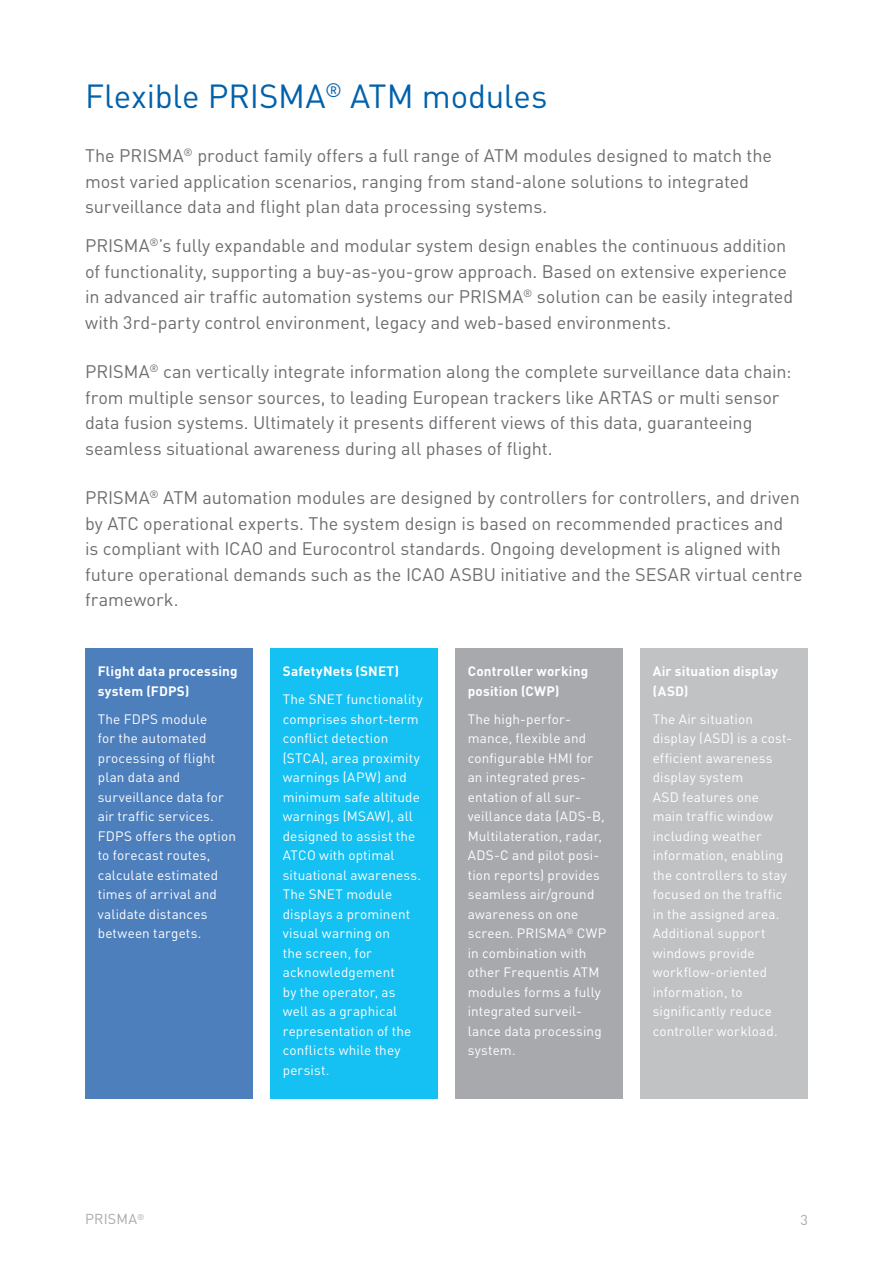
<style>
.page{position:relative;width:893px;height:1263px;background:#fff}
.page>*{position:absolute;margin:0;border:0;box-sizing:border-box;transform-origin:0 0}
._02_FRQ_I_headline_h{font:33px "DINOT";letter-spacing:-.005em;color:#0161aa}
.Introtext{font:18px/25.5px "DINOT";letter-spacing:-.005em;color:#6c6d70}
.t1{font:14.25px "DINOT";letter-spacing:.015em;color:#a8a9ad}
.Ref_copy{font:13.5px/19.5px "DINOT";letter-spacing:.01em;color:#fff}
.Ref_copy-2{font:700 13.5px/19.5px "DINOT";letter-spacing:.015em;color:#fff}
</style>
<div class="page">
<div style="left:85px;top:648px;width:168px;height:450px;background:#4d7fbd"></div>
<div style="left:270px;top:648px;width:168px;height:450px;background:#15c0f2"></div>
<div style="left:455px;top:648px;width:168px;height:450px;background:#a8a9ad"></div>
<div style="left:640px;top:648px;width:168px;height:450px;background:#c1c2c4"></div>
<p class="_02_FRQ_I_headline_h" style="left:85px;top:71px;width:464px">Flexible PRISMA<sup>®</sup> ATM modules</p>
<p class="Introtext" style="left:85px;top:142px;width:688px">The PRISMA<sup>®</sup> product family offers a full range of ATM modules designed to match the most varied application scenarios, ranging from stand-alone solutions to integrated surveillance data and flight plan data processing systems.</p>
<p class="Introtext" style="left:85px;top:232px;width:710px">PRISMA<sup>®</sup>’s fully expandable and modular system design enables the continuous addition of functionality, supporting a buy-as-you-grow approach. Based on extensive experience in advanced air traffic automation systems our PRISMA<sup>®</sup> solution can be easily integrated with 3rd-party control environment, legacy and web-based environments.</p>
<p class="Introtext" style="left:85px;top:358px;width:708px">PRISMA<sup>®</sup> can vertically integrate information along the complete surveillance data chain: from multiple sensor sources, to leading European trackers like ARTAS or multi sensor data fusion systems. Ultimately it presents different views of this data, guaranteeing seamless situational awareness during all phases of flight.</p>
<p class="Introtext" style="left:85px;top:484px;width:719px">PRISMA<sup>®</sup> ATM automation modules are designed by controllers for controllers, and driven by ATC operational experts. The system design is based on recommended practices and<br>is compliant with ICAO and Eurocontrol standards. Ongoing development is aligned with future operational demands such as the ICAO ASBU initiative and the SESAR virtual centre framework.</p>
<p class="Ref_copy-2" style="left:98px;top:661px;width:141px">Flight data processing system (FDPS)</p>
<p class="Ref_copy" style="left:98px;top:708px;width:140px">The FDPS module<br>for the automated processing of flight plan data and surveillance data for air traffic services.<br>FDPS offers the option to forecast routes, calculate estimated times of arrival and validate distances between targets.</p>
<p class="Ref_copy-2" style="left:283px;top:661px;width:118px">SafetyNets (SNET)</p>
<p class="Ref_copy" style="left:283px;top:689px;width:141px">The SNET functionality comprises short-term conflict detection (STCA), area proximity warnings (APW) and minimum safe altitude warnings (MSAW), all designed to assist the<br>ATCO with optimal situational awareness.<br>The SNET module displays a prominent visual warning on<br>the screen, for acknowledgement<br>by the operator, as well as a graphical representation of the conflicts while they persist.</p>
<p class="Ref_copy-2" style="left:468px;top:661px;width:122px">Controller working position (CWP)</p>
<p class="Ref_copy" style="left:468px;top:708px;width:140px">The high-perfor&shy;mance, flexible and configurable HMI for an integrated pres&shy;entation of all sur&shy;veillance data (ADS-B,<br>Multilateration, radar,<br>ADS-C and pilot posi&shy;tion reports) provides seamless air/ground awareness on one screen. PRISMA<sup>®</sup> CWP in combination with other Frequentis ATM modules forms a fully integrated surveil&shy;lance data processing system.</p>
<p class="Ref_copy-2" style="left:653px;top:661px;width:127px">Air situation display (ASD)</p>
<p class="Ref_copy" style="left:653px;top:708px;width:141px">The Air situation display (ASD) is a cost&shy;efficient awareness display system<br>ASD features one main traffic window including weather information, enabling the controllers to stay focused on the traffic in the assigned area.<br>Additional support windows provide workflow-oriented information, to significantly reduce controller workload.</p>
<p class="t1" style="left:85px;top:1208px;width:61px">PRISMA<sup>®</sup></p>
<p class="t1" style="left:800px;top:1209px;width:9px">3</p>
</div>
